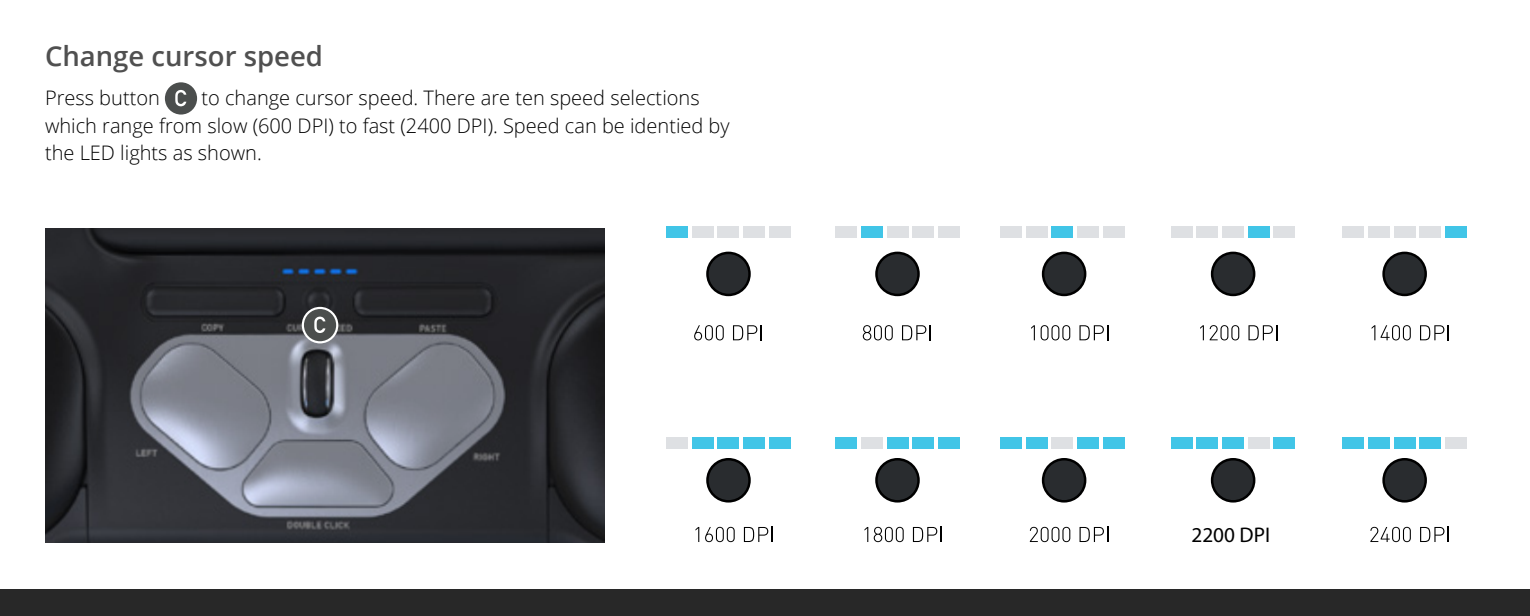
<style>
.page{position:relative;width:1530px;height:616px;background:#fff}
.page>*{position:absolute;margin:0;border:0;box-sizing:border-box;transform-origin:0 0}
.t1{font:600 27.5px "Open Sans";color:#505050}
.t2{font:21.25px "Myriad Pro";color:#000}
.t3{font:300 20px/27.5px "Open Sans";color:#000}
</style>
<div class="page">
<div style="left:0;top:589px;width:1530px;height:27px;background:#282828"></div>
<img style="left:45px;top:229px;width:560px;height:313px">
<div style="left:707px;top:253px;width:43px;height:42px;background:#292c2f;border-radius:50%"></div>
<div style="left:706px;top:251px;width:45px;height:45px;border:2px solid #000;border-radius:50%"></div>
<div style="left:876px;top:253px;width:43px;height:42px;background:#292c2f;border-radius:50%"></div>
<div style="left:875px;top:251px;width:45px;height:45px;border:2px solid #000;border-radius:50%"></div>
<div style="left:1043px;top:253px;width:42px;height:42px;background:#292c2f;border-radius:50%"></div>
<div style="left:1042px;top:251px;width:44px;height:45px;border:2px solid #000;border-radius:50%"></div>
<div style="left:1212px;top:253px;width:42px;height:42px;background:#292c2f;border-radius:50%"></div>
<div style="left:1211px;top:251px;width:44px;height:45px;border:2px solid #000;border-radius:50%"></div>
<div style="left:1384px;top:253px;width:42px;height:42px;background:#292c2f;border-radius:50%"></div>
<div style="left:1382px;top:251px;width:45px;height:45px;border:2px solid #000;border-radius:50%"></div>
<div style="left:707px;top:459px;width:43px;height:42px;background:#292c2f;border-radius:50%"></div>
<div style="left:706px;top:458px;width:45px;height:44px;border:2px solid #000;border-radius:50%"></div>
<div style="left:876px;top:459px;width:43px;height:42px;background:#292c2f;border-radius:50%"></div>
<div style="left:875px;top:458px;width:45px;height:44px;border:2px solid #000;border-radius:50%"></div>
<div style="left:1043px;top:459px;width:42px;height:42px;background:#292c2f;border-radius:50%"></div>
<div style="left:1042px;top:458px;width:44px;height:44px;border:2px solid #000;border-radius:50%"></div>
<div style="left:1212px;top:459px;width:42px;height:42px;background:#292c2f;border-radius:50%"></div>
<div style="left:1211px;top:458px;width:44px;height:44px;border:2px solid #000;border-radius:50%"></div>
<div style="left:1384px;top:459px;width:42px;height:42px;background:#292c2f;border-radius:50%"></div>
<div style="left:1382px;top:458px;width:45px;height:44px;border:2px solid #000;border-radius:50%"></div>
<svg style="left:694px;top:325px;width:30px;height:15px"></svg>
<svg style="left:733px;top:325px;width:29px;height:15px"></svg>
<svg style="left:863px;top:325px;width:30px;height:15px"></svg>
<svg style="left:902px;top:325px;width:29px;height:15px"></svg>
<svg style="left:1031px;top:325px;width:4px;height:15px"></svg>
<svg style="left:1041px;top:325px;width:29px;height:15px"></svg>
<svg style="left:1079px;top:325px;width:29px;height:15px"></svg>
<svg style="left:1200px;top:325px;width:4px;height:15px"></svg>
<svg style="left:1210px;top:325px;width:29px;height:15px"></svg>
<svg style="left:1248px;top:325px;width:29px;height:15px"></svg>
<svg style="left:1372px;top:325px;width:3px;height:15px"></svg>
<svg style="left:1381px;top:325px;width:30px;height:15px"></svg>
<svg style="left:1420px;top:325px;width:29px;height:15px"></svg>
<svg style="left:696px;top:527px;width:3px;height:15px"></svg>
<svg style="left:705px;top:527px;width:30px;height:15px"></svg>
<svg style="left:744px;top:527px;width:29px;height:15px"></svg>
<svg style="left:865px;top:527px;width:3px;height:15px"></svg>
<svg style="left:874px;top:527px;width:30px;height:15px"></svg>
<svg style="left:913px;top:527px;width:29px;height:15px"></svg>
<svg style="left:1030px;top:527px;width:40px;height:15px"></svg>
<svg style="left:1080px;top:527px;width:28px;height:15px"></svg>
<svg style="left:1370px;top:527px;width:41px;height:15px"></svg>
<svg style="left:1420px;top:527px;width:29px;height:15px"></svg>
<svg style="left:164px;top:82px;width:34px;height:33px"></svg>
<svg style="left:302px;top:307px;width:36px;height:36px"></svg>
<div style="left:666px;top:226px;width:22px;height:12px;background:#41c5e7"></div>
<div style="left:692px;top:226px;width:22px;height:12px;background:#dee0e3"></div>
<div style="left:718px;top:226px;width:21px;height:12px;background:#dee0e3"></div>
<div style="left:743px;top:226px;width:22px;height:12px;background:#dee0e3"></div>
<div style="left:769px;top:226px;width:22px;height:12px;background:#dee0e3"></div>
<div style="left:835px;top:226px;width:22px;height:12px;background:#dee0e3"></div>
<div style="left:861px;top:226px;width:22px;height:12px;background:#41c5e7"></div>
<div style="left:887px;top:226px;width:21px;height:12px;background:#dee0e3"></div>
<div style="left:912px;top:226px;width:22px;height:12px;background:#dee0e3"></div>
<div style="left:938px;top:226px;width:22px;height:12px;background:#dee0e3"></div>
<div style="left:1000px;top:226px;width:22px;height:12px;background:#dee0e3"></div>
<div style="left:1026px;top:226px;width:22px;height:12px;background:#dee0e3"></div>
<div style="left:1052px;top:226px;width:21px;height:12px;background:#41c5e7"></div>
<div style="left:1077px;top:226px;width:22px;height:12px;background:#dee0e3"></div>
<div style="left:1103px;top:226px;width:21px;height:12px;background:#dee0e3"></div>
<div style="left:1171px;top:226px;width:22px;height:12px;background:#dee0e3"></div>
<div style="left:1197px;top:226px;width:21px;height:12px;background:#dee0e3"></div>
<div style="left:1222px;top:226px;width:22px;height:12px;background:#dee0e3"></div>
<div style="left:1248px;top:226px;width:22px;height:12px;background:#41c5e7"></div>
<div style="left:1274px;top:226px;width:21px;height:12px;background:#dee0e3"></div>
<div style="left:1343px;top:226px;width:21px;height:12px;background:#dee0e3"></div>
<div style="left:1368px;top:226px;width:22px;height:12px;background:#dee0e3"></div>
<div style="left:1394px;top:226px;width:21px;height:12px;background:#dee0e3"></div>
<div style="left:1420px;top:226px;width:21px;height:12px;background:#dee0e3"></div>
<div style="left:1445px;top:226px;width:22px;height:12px;background:#41c5e7"></div>
<div style="left:666px;top:437px;width:22px;height:11px;background:#dee0e3"></div>
<div style="left:692px;top:437px;width:22px;height:11px;background:#41c5e7"></div>
<div style="left:718px;top:437px;width:21px;height:11px;background:#41c5e7"></div>
<div style="left:743px;top:437px;width:22px;height:11px;background:#41c5e7"></div>
<div style="left:769px;top:437px;width:22px;height:11px;background:#41c5e7"></div>
<div style="left:835px;top:437px;width:22px;height:11px;background:#41c5e7"></div>
<div style="left:861px;top:437px;width:22px;height:11px;background:#dee0e3"></div>
<div style="left:887px;top:437px;width:21px;height:11px;background:#41c5e7"></div>
<div style="left:912px;top:437px;width:22px;height:11px;background:#41c5e7"></div>
<div style="left:938px;top:437px;width:22px;height:11px;background:#41c5e7"></div>
<div style="left:1000px;top:437px;width:22px;height:11px;background:#41c5e7"></div>
<div style="left:1026px;top:437px;width:22px;height:11px;background:#41c5e7"></div>
<div style="left:1052px;top:437px;width:21px;height:11px;background:#dee0e3"></div>
<div style="left:1077px;top:437px;width:22px;height:11px;background:#41c5e7"></div>
<div style="left:1103px;top:437px;width:21px;height:11px;background:#41c5e7"></div>
<div style="left:1171px;top:437px;width:22px;height:11px;background:#41c5e7"></div>
<div style="left:1197px;top:437px;width:21px;height:11px;background:#41c5e7"></div>
<div style="left:1222px;top:437px;width:22px;height:11px;background:#41c5e7"></div>
<div style="left:1248px;top:437px;width:22px;height:11px;background:#dee0e3"></div>
<div style="left:1274px;top:437px;width:21px;height:11px;background:#41c5e7"></div>
<div style="left:1343px;top:437px;width:21px;height:11px;background:#41c5e7"></div>
<div style="left:1368px;top:437px;width:22px;height:11px;background:#41c5e7"></div>
<div style="left:1394px;top:437px;width:21px;height:11px;background:#41c5e7"></div>
<div style="left:1420px;top:437px;width:21px;height:11px;background:#41c5e7"></div>
<div style="left:1445px;top:437px;width:22px;height:11px;background:#dee0e3"></div>
<h1 class="t1" style="left:45px;top:37px;width:280px">Change cursor speed</h1>
<p class="t3" style="left:45px;top:84px;width:116px">Press button</p>
<p class="t3" style="left:45px;top:84px;width:686px;text-indent:157px">to change cursor speed. There are ten speed selections which range from slow (600 DPI) to fast (2400 DPI). Speed can be identied by the LED lights as shown.</p>
<p class="t2" style="left:1191px;top:521px;width:80px">2200 DPI</p>
</div>
